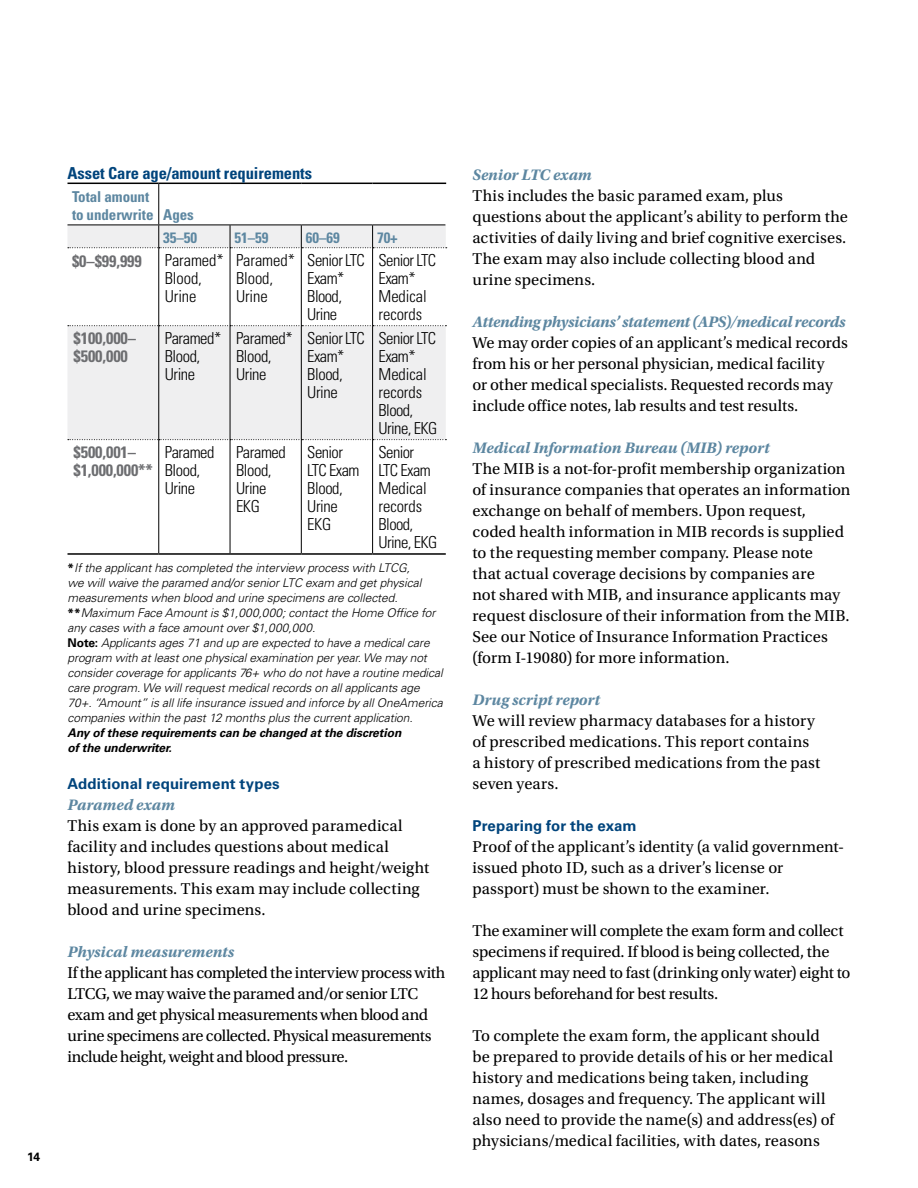
<style>
.page{position:relative;width:918px;height:1188px;background:#fff}
.page>*{position:absolute;margin:0;border:0;box-sizing:border-box;transform-origin:0 0}
.t1{font:16.5px/21px "Utopia Std";color:#000}
.t2{font:300 condensed 16.5px/18px "Univers LT Std";letter-spacing:-.025em;color:#000}
.t3{font:16.5px/21px "Utopia Std";letter-spacing:-.025em;color:#000}
.t4{font:300 condensed 16.5px/18px "Univers LT Std";letter-spacing:-.005em;color:#000}
.t5{font:700 condensed 16.5px/18px "Univers LT Std";letter-spacing:-.005em;color:#6d6e71}
.t6{font:700 condensed 16.5px "Univers LT Std";letter-spacing:-.005em;color:#00447c}
.t7{font:italic 700 15.9px "Utopia Std";letter-spacing:-.005em;color:#5d87a1}
.t8{font:700 condensed 15px/18px "Univers LT Std";letter-spacing:-.005em;color:#5d87a1}
.t9{font:700 15px "Univers LT Std";letter-spacing:.005em;color:#00447c}
.t10{font:italic 300 12px/15px "Univers LT Std";letter-spacing:-.005em;color:#000}
.t11{font:italic 700 12px/15px "Univers LT Std";letter-spacing:-.005em;color:#000}
.t12{font:700 12px "Univers LT Std";color:#000}
.s1{font-weight:700;font-style:normal}
</style>
<div class="page">
<svg style="left:68px;top:248px;width:378px;height:191px;fill:#efeff0"></svg>
<hr style="left:158px;top:184px;width:1px;height:41px;background:#000">
<hr style="left:230px;top:248px;width:1px;height:77px;background:#000">
<hr style="left:301px;top:248px;width:1px;height:77px;background:#000">
<hr style="left:372px;top:248px;width:1px;height:77px;background:#000">
<hr style="left:158px;top:326px;width:1px;height:113px;background:#000">
<hr style="left:230px;top:326px;width:1px;height:113px;background:#000">
<hr style="left:301px;top:326px;width:1px;height:113px;background:#000">
<hr style="left:372px;top:326px;width:1px;height:113px;background:#000">
<hr style="left:158px;top:440px;width:1px;height:113px;background:#000">
<hr style="left:230px;top:440px;width:1px;height:113px;background:#000">
<hr style="left:301px;top:440px;width:1px;height:113px;background:#000">
<hr style="left:372px;top:440px;width:1px;height:113px;background:#000">
<svg style="left:68px;top:439px;width:378px;height:1px"></svg>
<hr style="left:68px;top:183px;width:91px;height:1px;background:#000">
<hr style="left:159px;top:183px;width:71px;height:1px;background:#000">
<hr style="left:230px;top:183px;width:71px;height:1px;background:#000">
<hr style="left:301px;top:183px;width:72px;height:1px;background:#000">
<hr style="left:373px;top:183px;width:73px;height:1px;background:#000">
<hr style="left:68px;top:553px;width:91px;height:2px;background:#000">
<hr style="left:159px;top:553px;width:71px;height:2px;background:#000">
<hr style="left:230px;top:553px;width:71px;height:2px;background:#000">
<hr style="left:301px;top:553px;width:72px;height:2px;background:#000">
<hr style="left:373px;top:553px;width:73px;height:2px;background:#000">
<svg style="left:68px;top:225px;width:379px;height:23px"></svg>
<svg style="left:68px;top:325px;width:378px;height:1px"></svg>
<hr style="left:158px;top:248px;width:1px;height:77px;background:#000">
<p class="t12" style="left:27px;top:1150px;width:15px">14</p>
<p class="t6" style="left:68px;top:163px;width:246px">Asset Care age/amount requirements</p>
<p class="t8" style="left:72px;top:188px;width:123px">Total amount<br>to underwrite Ages</p>
<p class="t8" style="left:163px;top:229px;width:35px">35–50</p>
<p class="t8" style="left:235px;top:229px;width:35px">51–59</p>
<p class="t8" style="left:306px;top:229px;width:35px">60–69</p>
<p class="t8" style="left:377px;top:229px;width:22px">70+</p>
<p class="t5" style="left:72px;top:252px;width:71px">$0–$99,999</p>
<p class="t4" style="left:165px;top:251px;width:61px">Paramed*<br>Blood,<br>Urine</p>
<p class="t4" style="left:236px;top:251px;width:61px">Paramed*<br>Blood,<br>Urine</p>
<p class="t2" style="left:307px;top:251px;width:59px">Senior LTC<br>Exam*<br>Blood,<br>Urine</p>
<p class="t4" style="left:379px;top:251px;width:59px">Senior LTC<br>Exam*<br>Medical records</p>
<p class="t5" style="left:74px;top:329px;width:64px">$100,000– $500,000</p>
<p class="t2" style="left:165px;top:329px;width:58px">Paramed*<br>Blood,<br>Urine</p>
<p class="t2" style="left:236px;top:329px;width:58px">Paramed*<br>Blood,<br>Urine</p>
<p class="t2" style="left:307px;top:329px;width:59px">Senior LTC<br>Exam*<br>Blood,<br>Urine</p>
<p class="t2" style="left:379px;top:329px;width:60px">Senior LTC<br>Exam*<br>Medical records<br>Blood,<br>Urine, EKG</p>
<p class="t5" style="left:74px;top:443px;width:81px">$500,001– $1,000,000**</p>
<p class="t2" style="left:165px;top:443px;width:51px">Paramed<br>Blood,<br>Urine</p>
<p class="t2" style="left:236px;top:443px;width:51px">Paramed<br>Blood,<br>Urine<br>EKG</p>
<p class="t2" style="left:307px;top:443px;width:54px">Senior<br>LTC Exam<br>Blood,<br>Urine<br>EKG</p>
<p class="t2" style="left:379px;top:443px;width:60px">Senior<br>LTC Exam<br>Medical records<br>Blood,<br>Urine, EKG</p>
<p class="t10" style="left:68px;top:560px;width:377px"><span class="s1">*</span>If the applicant has completed the interview process with LTCG,<br>we will waive the paramed and/or senior LTC exam and get physical measurements when blood and urine specimens are collected. <span class="s1">**</span>Maximum Face Amount is $1,000,000; contact the Home Office for any cases with a face amount over $1,000,000.<br><span class="s1">Note:</span> Applicants ages 71 and up are expected to have a medical care program with at least one physical examination per year. We may not consider coverage for applicants 76+ who do not have a routine medical care program. We will request medical records on all applicants age 70+. “Amount” is all life insurance issued and inforce by all OneAmerica companies within the past 12 months plus the current application.</p>
<p class="t11" style="left:68px;top:725px;width:335px">Any of these requirements can be changed at the discretion of the underwriter.</p>
<p class="t9" style="left:68px;top:775px;width:214px">Additional requirement types</p>
<p class="t7" style="left:68px;top:796px;width:109px">Paramed exam</p>
<p class="t1" style="left:68px;top:816px;width:363px">This exam is done by an approved paramedical facility and includes questions about medical history, blood pressure readings and height/weight measurements. This exam may include collecting blood and urine specimens.</p>
<p class="t7" style="left:68px;top:943px;width:168px">Physical measurements</p>
<p class="t3" style="left:68px;top:963px;width:380px">If the applicant has completed the interview process with LTCG, we may waive the paramed and/or senior LTC exam and get physical measurements when blood and urine specimens are collected. Physical measurements include height, weight and blood pressure.</p>
<p class="t7" style="left:472px;top:166px;width:121px">Senior LTC exam</p>
<p class="t1" style="left:472px;top:186px;width:377px">This includes the basic paramed exam, plus questions about the applicant’s ability to perform the activities of daily living and brief cognitive exercises.<br>The exam may also include collecting blood and urine specimens.</p>
<p class="t7" style="left:472px;top:313px;width:375px">Attending physicians’ statement (APS)/medical records</p>
<p class="t1" style="left:472px;top:333px;width:377px">We may order copies of an applicant’s medical records from his or her personal physician, medical facility<br>or other medical specialists. Requested records may include office notes, lab results and test results.</p>
<p class="t7" style="left:472px;top:439px;width:299px">Medical Information Bureau (MIB) report</p>
<p class="t1" style="left:472px;top:459px;width:380px">The MIB is a not-for-profit membership organization of insurance companies that operates an information exchange on behalf of members. Upon request, coded health information in MIB records is supplied to the requesting member company. Please note<br>that actual coverage decisions by companies are<br>not shared with MIB, and insurance applicants may request disclosure of their information from the MIB.<br>See our Notice of Insurance Information Practices (form I-19080) for more information.</p>
<p class="t7" style="left:472px;top:691px;width:129px">Drug script report</p>
<p class="t1" style="left:472px;top:711px;width:349px">We will review pharmacy databases for a history of prescribed medications. This report contains a history of prescribed medications from the past seven years.</p>
<p class="t9" style="left:472px;top:817px;width:166px">Preparing for the exam</p>
<p class="t1" style="left:472px;top:837px;width:373px">Proof of the applicant’s identity (a valid government&shy;issued photo ID, such as a driver’s license or passport) must be shown to the examiner.</p>
<p class="t1" style="left:472px;top:921px;width:379px">The examiner will complete the exam form and collect specimens if required. If blood is being collected, the applicant may need to fast (drinking only water) eight to 12 hours beforehand for best results.</p>
<p class="t1" style="left:472px;top:1026px;width:363px">To complete the exam form, the applicant should be prepared to provide details of his or her medical history and medications being taken, including names, dosages and frequency. The applicant will also need to provide the name(s) and address(es) of physicians/medical facilities, with dates, reasons</p>
</div>
